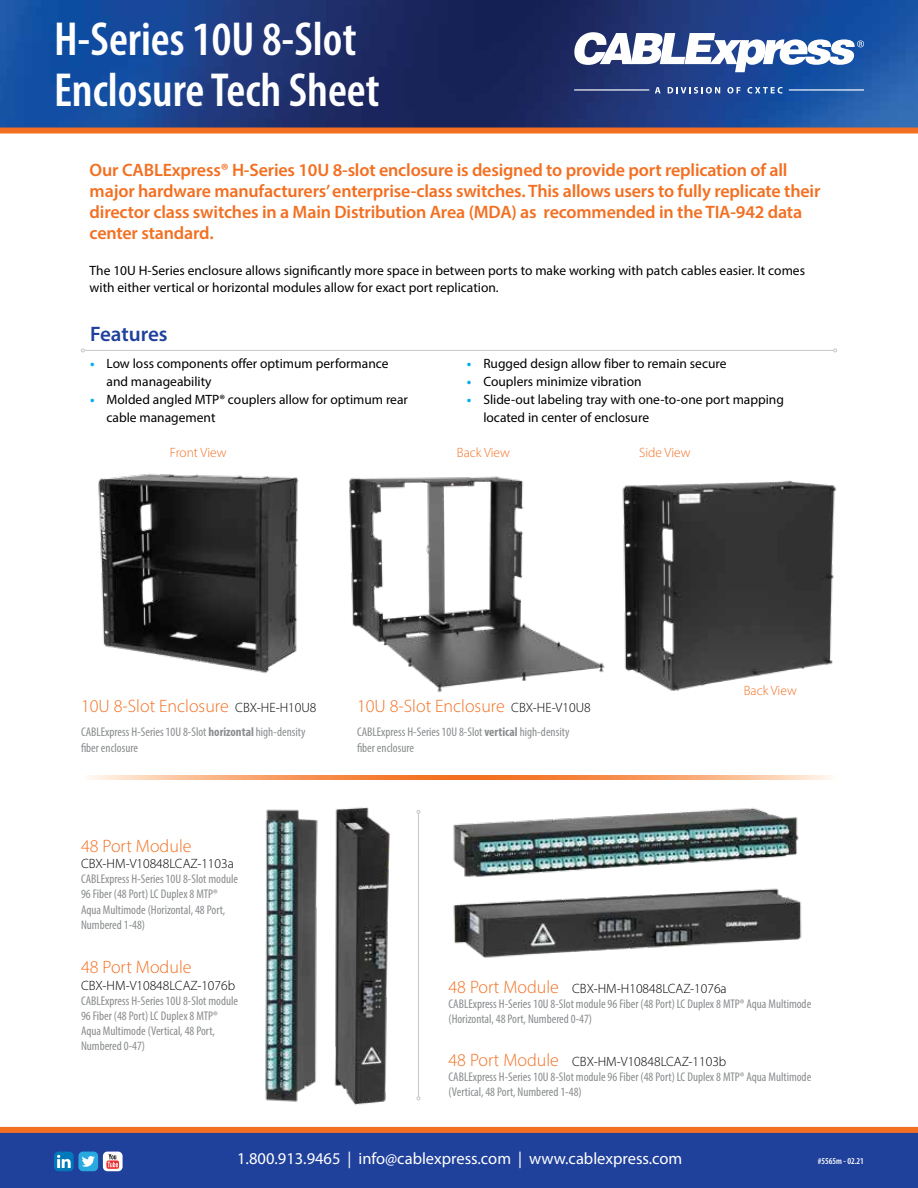
<style>
.page{position:relative;width:918px;height:1188px;background:#fff}
.page>*{position:absolute;margin:0;border:0;box-sizing:border-box;transform-origin:0 0}
.t1{font:600 condensed 48px/51px "Myriad Pro";color:#fff}
.t2{font:600 21px "Myriad Pro";color:#20419b}
.t3{font:600 18px/21px "Myriad Pro";letter-spacing:-.01em;color:#f36f21}
.t4{font:300 18px "Myriad Pro";color:#f36f21}
.t5{font:16.5px "Myriad Pro";color:#fff}
.t6{font:13.5px/18px "Myriad Pro";color:#000}
.t7{font:300 13.5px "Myriad Pro";color:#000}
.t8{font:300 13.5px "Myriad Pro";color:#f36f21}
.t9{font:condensed 12.6px/15.1px "Myriad Pro";color:#8a8c8e}
.t10{font:12px "Myriad Pro";color:#fff}
.t11{font:600 condensed 9px "Myriad Pro";color:#fff}
.s1{font-weight:700;color:#00aeef}
.s2{font-size:13.5px;color:#000}
.s3{font-weight:700}
</style>
<div class="page">
<div style="left:0;top:1131px;width:918px;height:57px;background:#20419b"></div>
<div style="left:0;top:1127px;width:918px;height:6px;background:#f36f21"></div>
<img style="left:0;top:0;width:918px;height:128px">
<div style="left:0;top:128px;width:918px;height:6px;background:#f36f21"></div>
<hr style="left:574px;top:89px;width:75px;height:2px;background:#fff">
<hr style="left:789px;top:89px;width:75px;height:2px;background:#fff">
<svg style="left:573px;top:32px;width:291px;height:40px"></svg>
<svg style="left:655px;top:87px;width:6px;height:6px"></svg>
<svg style="left:668px;top:87px;width:52px;height:7px"></svg>
<svg style="left:727px;top:87px;width:13px;height:7px"></svg>
<svg style="left:747px;top:87px;width:36px;height:7px"></svg>
<hr style="left:84px;top:350px;width:750px;height:1px;background:#c7c8ca">
<img style="left:98px;top:473px;width:201px;height:201px">
<img style="left:622px;top:480px;width:215px;height:211px">
<div style="left:723px;top:685px;width:95px;height:15px;background:#fff"></div>
<svg style="left:87px;top:776px;width:745px;height:4px;background:#f8a26c"></svg>
<img style="left:265px;top:809px;width:53px;height:293px">
<img style="left:334px;top:807px;width:55px;height:298px">
<hr style="left:418px;top:813px;width:1px;height:284px;background:#c7c8ca">
<img style="left:453px;top:807px;width:346px;height:70px">
<img style="left:453px;top:888px;width:349px;height:70px">
<img style="left:349px;top:476px;width:256px;height:217px">
<div style="left:103px;top:1152px;width:20px;height:19px;background:#fff;border-radius:4px"></div>
<svg style="left:106px;top:1154px;width:13px;height:15px"></svg>
<div style="left:54px;top:1152px;width:20px;height:19px;background:#0078ba;border-radius:4px"></div>
<svg style="left:57px;top:1155px;width:14px;height:13px"></svg>
<div style="left:78px;top:1152px;width:20px;height:19px;background:#28aae1;border-radius:4px"></div>
<svg style="left:82px;top:1156px;width:13px;height:11px"></svg>
<h1 class="t1" style="left:54px;top:13px;width:327px">H-Series 10U 8-Slot<br>Enclosure Tech Sheet</h1>
<p class="t3" style="left:90px;top:159px;width:732px">Our CABLExpress® H-Series 10U 8-slot enclosure is designed to provide port replication of all major hardware manufacturers’ enterprise-class switches. This allows users to fully replicate their director class switches in a Main Distribution Area (MDA) as recommended in the TIA-942 data center standard.</p>
<p class="t6" style="left:90px;top:261px;width:717px">The 10U H-Series enclosure allows significantly more space in between ports to make working with patch cables easier. It comes with either vertical or horizontal modules allow for exact port replication.</p>
<h2 class="t2" style="left:90px;top:321px;width:79px">Features</h2>
<p class="t6" style="left:106px;top:355px;width:284px;text-indent:-16px"><span class="s1">•</span> Low loss components offer optimum performance and manageability</p>
<p class="t6" style="left:106px;top:391px;width:303px;text-indent:-16px"><span class="s1">•</span> Molded angled MTP® couplers allow for optimum rear cable management</p>
<p class="t6" style="left:467px;top:355px;width:261px"><span class="s1">•</span> Rugged design allow fiber to remain secure</p>
<p class="t6" style="left:467px;top:373px;width:176px"><span class="s1">•</span> Couplers minimize vibration</p>
<p class="t6" style="left:483px;top:391px;width:302px;text-indent:-16px"><span class="s1">•</span> Slide-out labeling tray with one-to-one port mapping located in center of enclosure</p>
<p class="t8" style="left:170px;top:445px;width:58px">Front View</p>
<p class="t8" style="left:457px;top:445px;width:55px">Back View</p>
<p class="t8" style="left:639px;top:445px;width:53px">Side View</p>
<h3 class="t4" style="left:81px;top:695px;width:237px">10U 8-Slot Enclosure <span class="s2">CBX-HE-H10U8</span></h3>
<p class="t9" style="left:81px;top:725px;width:226px">CABLExpress H-Series 10U 8-Slot <span class="s3">horizontal</span> high-density fiber enclosure</p>
<h3 class="t4" style="left:81px;top:835px;width:112px">48 Port Module</h3>
<p class="t7" style="left:81px;top:855px;width:154px">CBX-HM-V10848LCAZ-1103a</p>
<p class="t9" style="left:81px;top:871px;width:159px">CABLExpress H-Series 10U 8-Slot module<br>96 Fiber (48 Port) LC Duplex 8 MTP®<br>Aqua Multimode (Horizontal, 48 Port,<br>Numbered 1-48)</p>
<h3 class="t4" style="left:357px;top:695px;width:235px">10U 8-Slot Enclosure <span class="s2">CBX-HE-V10U8</span></h3>
<p class="t9" style="left:357px;top:725px;width:214px">CABLExpress H-Series 10U 8-Slot <span class="s3">vertical</span> high-density fiber enclosure</p>
<p class="t8" style="left:744px;top:682px;width:55px">Back View</p>
<h3 class="t4" style="left:81px;top:956px;width:112px">48 Port Module</h3>
<p class="t7" style="left:81px;top:977px;width:156px">CBX-HM-V10848LCAZ-1076b</p>
<p class="t9" style="left:81px;top:993px;width:159px">CABLExpress H-Series 10U 8-Slot module<br>96 Fiber (48 Port) LC Duplex 8 MTP®<br>Aqua Multimode (Vertical, 48 Port,<br>Numbered 0-47)</p>
<h3 class="t4" style="left:448px;top:976px;width:112px">48 Port Module</h3>
<p class="t7" style="left:572px;top:980px;width:156px">CBX-HM-H10848LCAZ-1076a</p>
<p class="t9" style="left:448px;top:996px;width:364px">CABLExpress H-Series 10U 8-Slot module 96 Fiber (48 Port) LC Duplex 8 MTP® Aqua Multimode (Horizontal, 48 Port, Numbered 0-47)</p>
<h3 class="t4" style="left:448px;top:1049px;width:112px">48 Port Module</h3>
<p class="t7" style="left:572px;top:1054px;width:156px">CBX-HM-V10848LCAZ-1103b</p>
<p class="t9" style="left:448px;top:1069px;width:364px">CABLExpress H-Series 10U 8-Slot module 96 Fiber (48 Port) LC Duplex 8 MTP® Aqua Multimode (Vertical, 48 Port, Numbered 1-48)</p>
<h3 class="t5" style="left:237px;top:1148px;width:447px">1.800.913.9465 | info@cablexpress.com | www.cablexpress.com</h3>
<p class="t11" style="left:818px;top:1156px;width:48px">#5565m - 02.21</p>
<p class="t10" style="left:299px;top:1156px;width:323px">1.800.913.9465 | info@cablexpress.com | www.cablexpress.com</p>
</div>
